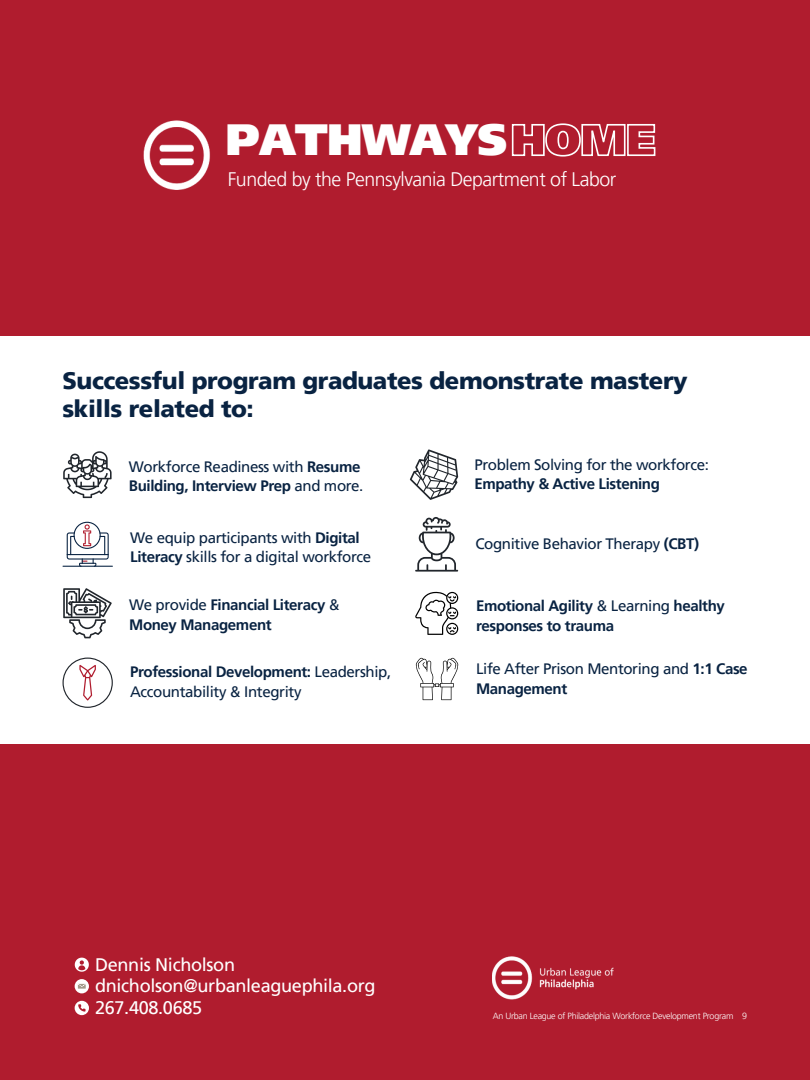
<style>
.page{position:relative;width:810px;height:1080px;background:#fff}
.page>*{position:absolute;margin:0;border:0;box-sizing:border-box;transform-origin:0 0}
.t1{font:900 43.62px "Frutiger LT Pro";letter-spacing:-.02em;color:#fff}
.t2{font:900 23.75px/28.1px "Frutiger LT Pro";letter-spacing:-.02em;color:#092342}
.t3{font:300 19.56px "Frutiger LT Pro";letter-spacing:-.025em;color:#fff}
.t4{font:18.12px/21.6px "Frutiger LT Pro";letter-spacing:-.02em;color:#fff}
.t5{font:15.06px/19.4px "Frutiger LT Pro";letter-spacing:-.025em;color:#092342}
.t6{font:700 15.06px/19.4px "Frutiger LT Pro";letter-spacing:-.025em;color:#092342}
.t7{font:300 8.88px "Frutiger LT Pro";letter-spacing:-.025em;color:#fffffe}
.s1{color:rgb(0 0 0/0)}
.s2{font-weight:700}
.s3{font-weight:400}
</style>
<div class="page">
<div style="left:0;top:0;width:810px;height:335px;background:#b01c2e"></div>
<img style="left:143px;top:120px;width:67px;height:70px">
<div style="left:0;top:744px;width:810px;height:336px;background:#b01c2e"></div>
<svg style="left:75px;top:1001px;width:14px;height:14px"></svg>
<div style="left:75px;top:979px;width:14px;height:14px;background:#fff;border-radius:50%"></div>
<svg style="left:78px;top:984px;width:8px;height:5px"></svg>
<svg style="left:75px;top:958px;width:14px;height:14px"></svg>
<img style="left:492px;top:956px;width:122px;height:44px">
<svg style="left:511px;top:123px;width:145px;height:34px"></svg>
<svg style="left:63px;top:451px;width:48px;height:47px"></svg>
<hr style="left:63px;top:566px;width:50px;height:1px;background:#092342">
<svg style="left:67px;top:522px;width:42px;height:45px"></svg>
<svg style="left:63px;top:588px;width:49px;height:50px"></svg>
<svg style="left:63px;top:658px;width:50px;height:50px"></svg>
<svg style="left:410px;top:449px;width:48px;height:51px"></svg>
<svg style="left:415px;top:517px;width:43px;height:55px"></svg>
<svg style="left:415px;top:592px;width:43px;height:43px"></svg>
<svg style="left:416px;top:658px;width:42px;height:42px"></svg>
<h3 class="t1" style="left:225px;top:113px;width:432px">PATHWAYS<span class="s1">HOME</span></h3>
<p class="t3" style="left:228px;top:167px;width:390px">Funded by the Pennsylvania Department of Labor</p>
<h4 class="t2" style="left:63px;top:367px;width:627px">Successful program graduates demonstrate mastery skills related to:</h4>
<p class="t5" style="left:129px;top:457px;width:236px">Workforce Readiness with <span class="s2">Resume<br>Building, Interview Prep</span> and more.</p>
<h4 class="t5" style="left:130px;top:528px;width:243px">We equip participants with <span class="s2">Digital<br>Literacy</span> skills for a digital workforce</h4>
<p class="t6" style="left:129px;top:595px;width:212px"><span class="s3">We provide</span> Financial Literacy <span class="s3">&amp;<br></span>Money Management</p>
<h4 class="t5" style="left:130px;top:662px;width:263px"><span class="s2">Professional Development:</span> Leadership,<br>Accountability &amp; Integrity</h4>
<p class="t5" style="left:474px;top:455px;width:236px">Problem Solving for the workforce:<br><span class="s2">Empathy &amp; Active Listening</span></p>
<h4 class="t5" style="left:475px;top:534px;width:225px">Cognitive Behavior Therapy <span class="s2">(CBT)</span></h4>
<p class="t6" style="left:476px;top:596px;width:250px">Emotional Agility <span class="s3">&amp; Learning</span> healthy responses to trauma</p>
<h4 class="t5" style="left:476px;top:659px;width:273px">Life After Prison Mentoring and <span class="s2">1:1 Case<br>Management</span></h4>
<h1 class="t4" style="left:95px;top:954px;width:282px">Dennis Nicholson dnicholson@urbanleaguephila.org<br>267.408.0685</h1>
<p class="t7" style="left:493px;top:1010px;width:256px">An Urban League of Philadelphia Workforce Development Program 9</p>
</div>
